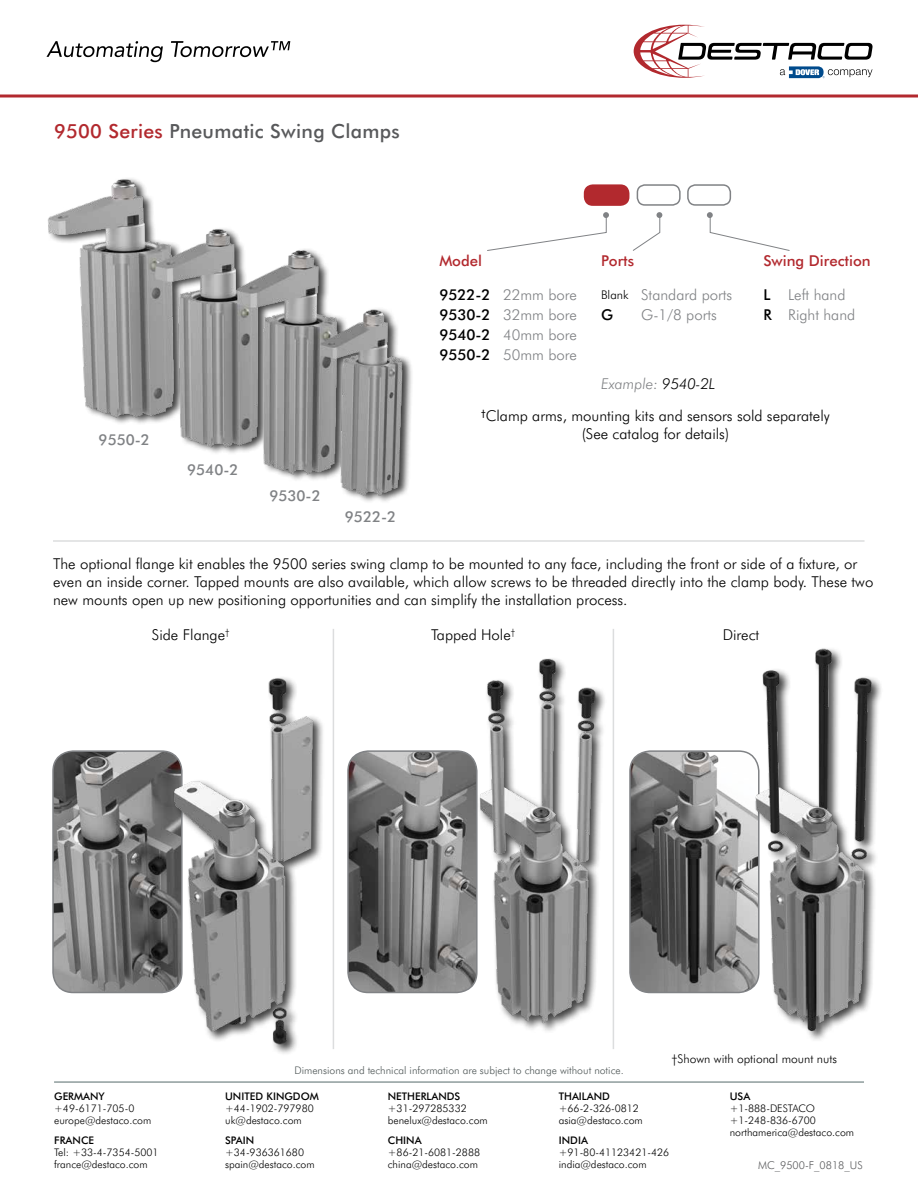
<style>
.page{position:relative;width:918px;height:1188px;background:#fff}
.page>*{position:absolute;margin:0;border:0;box-sizing:border-box;transform-origin:0 0}
.t1{font:500 19.5px "Futura BT";letter-spacing:.015em;color:#58595b}
.t2{font:300 15px/18px "Futura BT";color:#000;text-align:center}
.t3{font:300 15px/20.1px "Futura BT";color:#808285}
.t4{font:500 15px "Futura BT";color:#808285}
.t5{font:500 15px "Futura BT";color:#b2292e}
.t6{font:italic 300 15px "Futura BT";color:#808285}
.t7{font:300 12px "Futura BT";color:#000}
.t8{font:300 10.8px "Futura BT";color:#58595b}
.t9{font:300 10.5px/12px "Futura BT";color:#000}
.t10{font:300 10.5px "Futura BT";color:#505858}
.t11{font:500 10.5px "Futura BT";color:#000}
.s1{color:#b2292e}
.s2{font-weight:500;color:#000}
.s3{font-size:12px;color:#000}
.s4{color:#000}
</style>
<div class="page">
<hr style="left:53px;top:540px;width:812px;height:2px;background:#dcddde">
<img style="left:53px;top:753px;width:112px;height:240px">
<div style="left:52px;top:750px;width:131px;height:243px;border:2px solid #808285;border-radius:20px"></div>
<img style="left:348px;top:752px;width:129px;height:241px">
<div style="left:347px;top:750px;width:131px;height:243px;border:2px solid #808285;border-radius:20px"></div>
<img style="left:630px;top:753px;width:115px;height:240px">
<div style="left:629px;top:750px;width:131px;height:243px;border:2px solid #808285;border-radius:20px"></div>
<img style="left:165px;top:677px;width:158px;height:377px">
<img style="left:745px;top:648px;width:136px;height:392px">
<img style="left:477px;top:658px;width:128px;height:373px">
<hr style="left:613px;top:629px;width:1px;height:420px;background:#dcddde">
<hr style="left:333px;top:629px;width:1px;height:420px;background:#dcddde">
<div style="left:47px;top:177px;width:366px;height:327px;background:#000;opacity:.75"></div>
<img style="left:47px;top:178px;width:362px;height:322px">
<div style="left:584px;top:184px;width:45px;height:22px;background:#b2292e;border-radius:9px"></div>
<div style="left:637px;top:184px;width:44px;height:22px;border:2px solid #808285;border-radius:8px"></div>
<div style="left:687px;top:184px;width:44px;height:22px;border:2px solid #808285;border-radius:8px"></div>
<svg style="left:487px;top:212px;width:303px;height:39px"></svg>
<hr style="left:54px;top:1081px;width:810px;height:2px;background:#8e9c9c">
<svg style="left:634px;top:25px;width:239px;height:53px"></svg>
<svg style="left:0;top:94px;width:918px;height:4px"></svg>
<svg style="left:46px;top:41px;width:117px;height:21px"></svg>
<svg style="left:171px;top:41px;width:119px;height:16px"></svg>
<h1 class="t1" style="left:54px;top:119px;width:347px"><span class="s1">9500 Series</span> Pneumatic Swing Clamps</h1>
<p class="t4" style="left:99px;top:430px;width:53px">9550-2</p>
<p class="t4" style="left:187px;top:460px;width:53px">9540-2</p>
<p class="t4" style="left:269px;top:486px;width:53px">9530-2</p>
<p class="t4" style="left:345px;top:508px;width:53px">9522-2</p>
<p class="t5" style="left:439px;top:251px;width:44px">Model</p>
<p class="t3" style="left:439px;top:284px;width:139px;text-align:justify"><span class="s2">9522-2</span> 22mm bore <span class="s2">9530-2</span> 32mm bore <span class="s2">9540-2</span> 40mm bore <span class="s2">9550-2</span> 50mm bore</p>
<p class="t5" style="left:601px;top:252px;width:35px">Ports</p>
<p class="t3" style="left:601px;top:285px;width:133px"><span class="s3">Blank</span> Standard ports<br><span class="s2">G</span></p>
<p class="t3" style="left:641px;top:305px;width:77px">G-1/8 ports</p>
<p class="t6" style="left:601px;top:375px;width:115px">Example: <span class="s4">9540-2L</span></p>
<p class="t5" style="left:763px;top:251px;width:109px">Swing Direction</p>
<p class="t3" style="left:763px;top:284px;width:93px"><span class="s2">L</span> Left hand<br><span class="s2">R</span> Right hand</p>
<p class="t2" style="left:481px;top:407px;width:350px"><sup>†</sup>Clamp arms, mounting kits and sensors sold separately (See catalog for details)</p>
<p class="t2" style="left:53px;top:554px;width:822px;text-align:left">The optional flange kit enables the 9500 series swing clamp to be mounted to any face, including the front or side of a fixture, or even an inside corner. Tapped mounts are also available, which allow screws to be threaded directly into the clamp body. These two new mounts open up new positioning opportunities and can simplify the installation process.</p>
<p class="t2" style="left:152px;top:626px;width:79px">Side Flange<sup>†</sup></p>
<p class="t2" style="left:431px;top:626px;width:86px">Tapped Hole<sup>†</sup></p>
<p class="t2" style="left:723px;top:626px;width:38px">Direct</p>
<p class="t10" style="left:294px;top:1063px;width:331px">Dimensions and technical information are subject to change without notice.</p>
<p class="t7" style="left:671px;top:1052px;width:167px">†Shown with optional mount nuts</p>
<p class="t11" style="left:54px;top:1090px;width:52px">GERMANY</p>
<p class="t9" style="left:54px;top:1102px;width:99px">+49-6171-705-0 europe@destaco.com</p>
<p class="t11" style="left:54px;top:1134px;width:41px">FRANCE</p>
<p class="t9" style="left:54px;top:1147px;width:106px">Tel: +33-4-7354-5001 france@destaco.com</p>
<p class="t11" style="left:225px;top:1090px;width:95px">UNITED KINGDOM</p>
<p class="t9" style="left:225px;top:1102px;width:90px">+44-1902-797980 uk@destaco.com</p>
<p class="t11" style="left:225px;top:1134px;width:31px">SPAIN</p>
<p class="t9" style="left:225px;top:1147px;width:91px">+34-936361680 spain@destaco.com</p>
<p class="t11" style="left:388px;top:1090px;width:74px">NETHERLANDS</p>
<p class="t9" style="left:388px;top:1102px;width:101px">+31-297285332 benelux@destaco.com</p>
<p class="t11" style="left:388px;top:1134px;width:35px">CHINA</p>
<p class="t9" style="left:388px;top:1147px;width:94px">+86-21-6081-2888 china@destaco.com</p>
<p class="t11" style="left:559px;top:1090px;width:53px">THAILAND</p>
<p class="t9" style="left:559px;top:1102px;width:86px">+66-2-326-0812 asia@destaco.com</p>
<p class="t11" style="left:559px;top:1134px;width:31px">INDIA</p>
<p class="t9" style="left:559px;top:1147px;width:112px">+91-80-41123421-426 india@destaco.com</p>
<p class="t11" style="left:730px;top:1090px;width:22px">USA</p>
<p class="t9" style="left:730px;top:1102px;width:126px">+1-888-DESTACO +1-248-836-6700 northamerica@destaco.com</p>
<p class="t8" style="left:758px;top:1159px;width:106px">MC_9500-F_0818_US</p>
</div>
